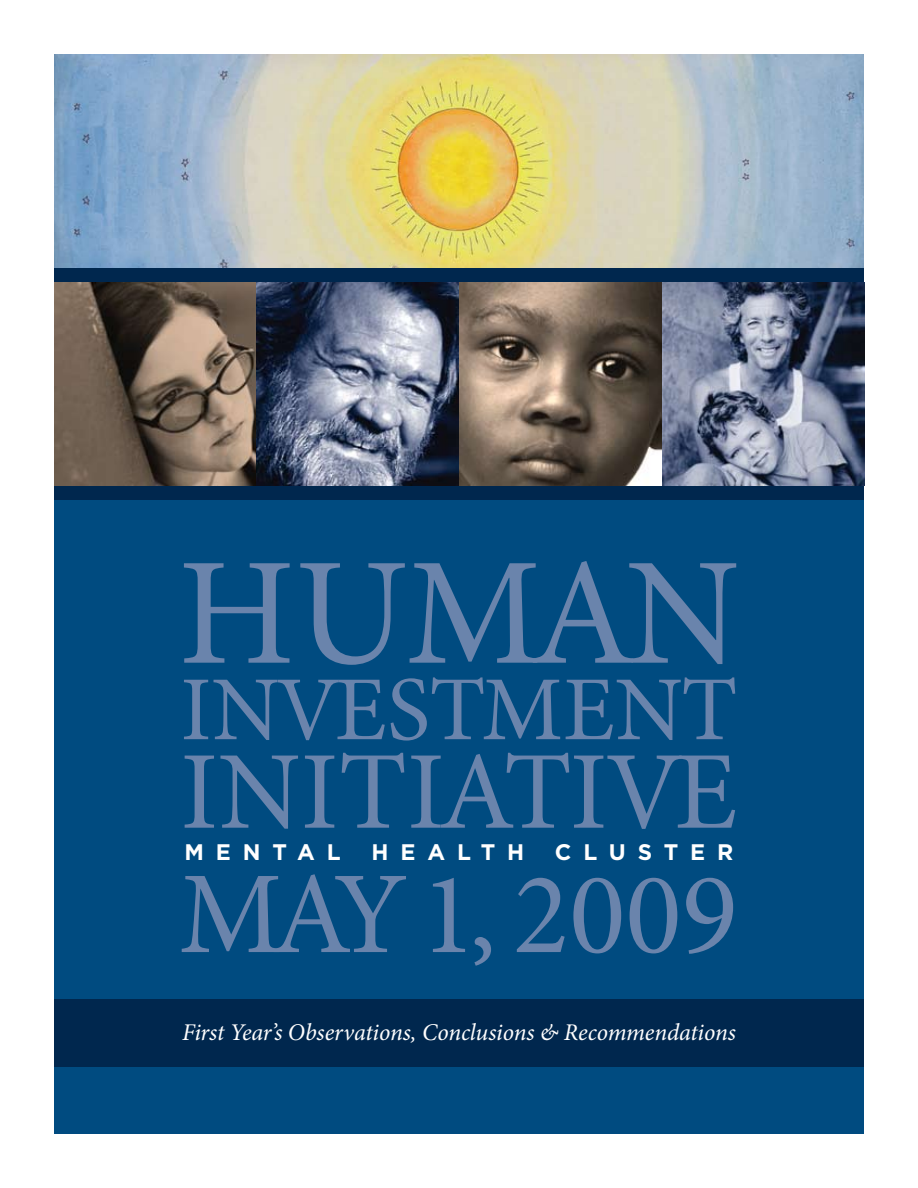
<style>
.page{position:relative;width:918px;height:1188px;background:#fff}
.page>*{position:absolute;margin:0;border:0;box-sizing:border-box;transform-origin:0 0}
.t1{font:153px "Minion Pro";letter-spacing:-.035em;color:#6a84ac}
.t2{font:117px "Minion Pro";color:#6a84ac}
.t3{font:111px "Minion Pro";letter-spacing:-.02em;color:#6a84ac}
.t4{font:91.5px "Minion Pro";letter-spacing:-.01em;color:#6a84ac}
.t5{font:italic 24px "Minion Pro";letter-spacing:-.005em;color:#fff}
.t6{font:700 22.5px "Gotham";letter-spacing:.53em;color:#fff}
</style>
<div class="page">
<div style="left:54px;top:54px;width:810px;height:1080px;background:#004b80"></div>
<div style="left:54px;top:1000px;width:810px;height:67px;background:#00274e"></div>
<img style="left:54px;top:54px;width:810px;height:214px">
<div style="left:54px;top:268px;width:810px;height:232px;background:#00274e"></div>
<img style="left:54px;top:283px;width:810px;height:202px">
<h1 class="t1" style="left:178px;top:511px;width:563px">HUMAN</h1>
<h3 class="t4" style="left:180px;top:649px;width:559px">INVESTMENT</h3>
<h3 class="t3" style="left:180px;top:718px;width:559px">INITIATIVE</h3>
<p class="t6" style="left:184px;top:839px;width:158px">MENTAL</p>
<p class="t6" style="left:371px;top:839px;width:154px">HEALTH</p>
<p class="t6" style="left:555px;top:839px;width:180px">CLUSTER</p>
<h2 class="t2" style="left:179px;top:836px;width:561px">MAY 1, 2009</h2>
<p class="t5" style="left:182px;top:1016px;width:555px">First Year’s Observations, Conclusions &amp; Recommendations</p>
</div>
